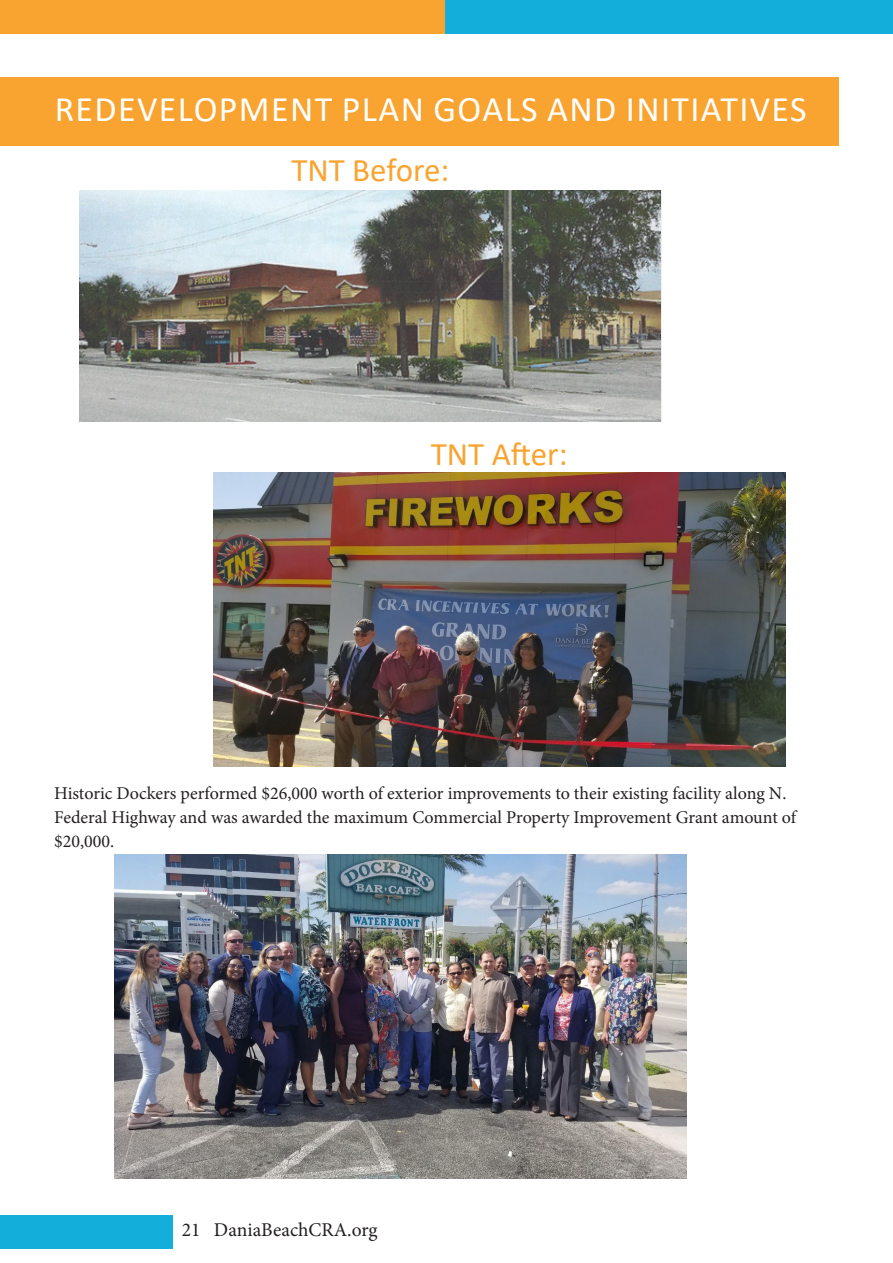
<style>
.page{position:relative;width:893px;height:1263px;background:#fff}
.page>*{position:absolute;margin:0;border:0;box-sizing:border-box;transform-origin:0 0}
.t1{font:36px "Calibri";letter-spacing:.04em;color:#fff}
.t2{font:33px "Calibri";color:#f9a431}
.t3{font:19.5px "Minion Pro";color:#231f20}
.t4{font:18px/24px "Minion Pro";color:#231f20}
</style>
<div class="page">
<div style="left:0;top:0;width:446px;height:34px;background:#f9a430"></div>
<div style="left:446px;top:0;width:447px;height:34px;background:#13aed9"></div>
<div style="left:0;top:77px;width:839px;height:68px;background:#f9a430"></div>
<img style="left:213px;top:472px;width:572px;height:295px">
<img style="left:114px;top:855px;width:572px;height:324px">
<div style="left:0;top:1215px;width:172px;height:33px;background:#13aed9"></div>
<img style="left:79px;top:190px;width:582px;height:231px">
<p class="t1" style="left:55px;top:84px;width:754px">REDEVELOPMENT PLAN GOALS AND INITIATIVES</p>
<p class="t2" style="left:291px;top:147px;width:160px">TNT Before:</p>
<p class="t2" style="left:431px;top:431px;width:138px">TNT After:</p>
<p class="t4" style="left:54px;top:782px;width:743px">Historic Dockers performed $26,000 worth of exterior improvements to their existing facility along N.<br>Federal Highway and was awarded the maximum Commercial Property Improvement Grant amount of $20,000.</p>
<p class="t3" style="left:182px;top:1217px;width:197px">21 DaniaBeachCRA.org</p>
</div>
